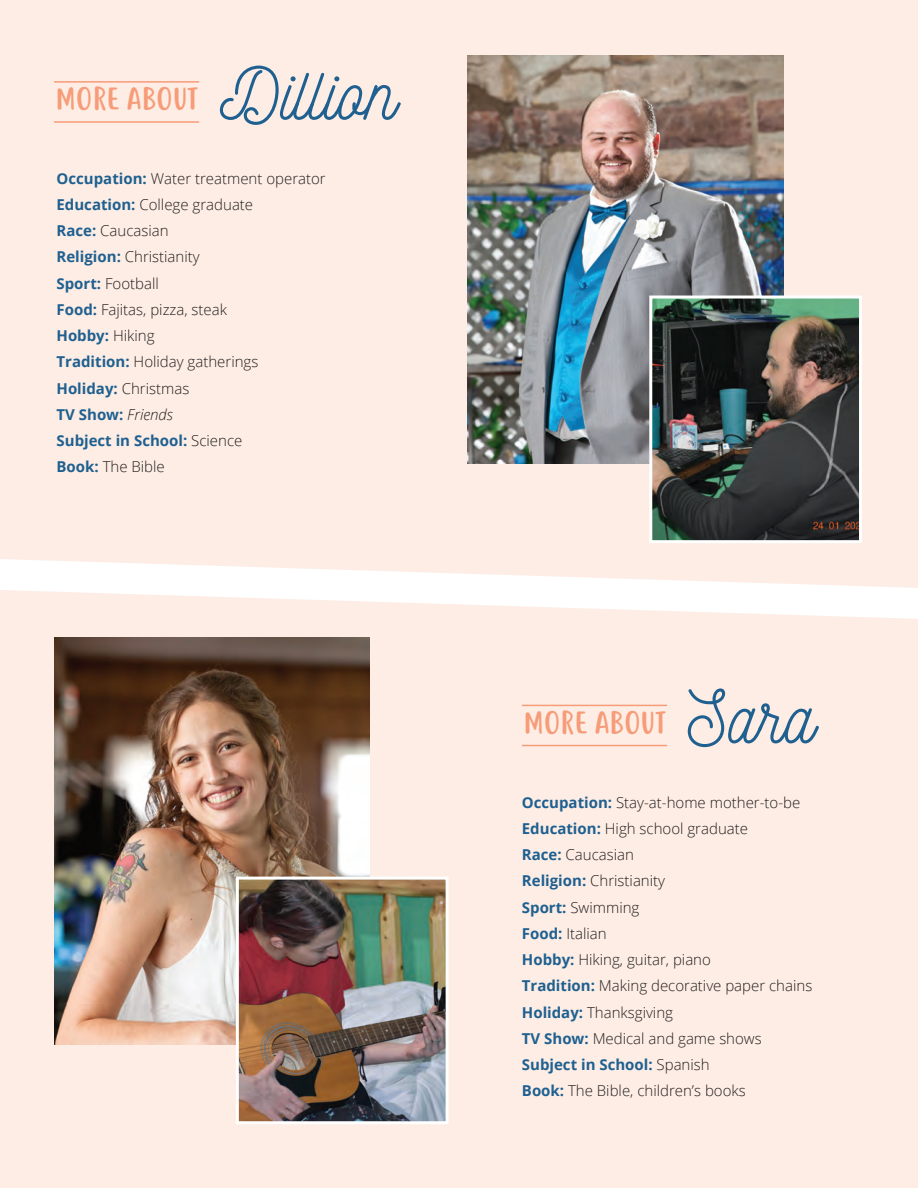
<style>
.page{position:relative;width:918px;height:1188px;background:#fff}
.page>*{position:absolute;margin:0;border:0;box-sizing:border-box;transform-origin:0 0}
.t1{font:73.5px "Nickainley";color:#1f6090}
.t2{font:30px "Justtellmewhat";color:#f79c78}
.t3{font:300 15px/26.2px "Open Sans";color:#231f20}
.s1{font-weight:700;color:#1f6090}
.s2{font-style:italic}
</style>
<div class="page">
<div style="left:0;top:0;width:918px;height:588px;background:#fdede4"></div>
<div style="left:0;top:590px;width:918px;height:598px;background:#fdede4"></div>
<img style="left:54px;top:637px;width:316px;height:407px">
<img style="left:468px;top:56px;width:315px;height:407px">
<img style="left:240px;top:881px;width:205px;height:239px">
<div style="left:236px;top:877px;width:213px;height:247px;border:3px solid #fff"></div>
<img style="left:653px;top:300px;width:205px;height:239px">
<div style="left:649px;top:296px;width:213px;height:247px;border:3px solid #fff"></div>
<hr style="left:54px;top:81px;width:145px;height:2px;background:#f79c78">
<hr style="left:522px;top:705px;width:145px;height:1px;background:#f79c78">
<hr style="left:54px;top:121px;width:145px;height:2px;background:#f79c78">
<hr style="left:522px;top:745px;width:145px;height:1px;background:#f79c78">
<h2 class="t2" style="left:56px;top:82px;width:143px">MORE ABOUT</h2>
<h1 class="t1" style="left:220px;top:46px;width:178px">Dillion</h1>
<p class="t3" style="left:57px;top:165px;width:271px"><span class="s1">Occupation:</span> Water treatment operator<br><span class="s1">Education:</span> College graduate<br><span class="s1">Race:</span> Caucasian<br><span class="s1">Religion:</span> Christianity<br><span class="s1">Sport:</span> Football<br><span class="s1">Food:</span> Fajitas, pizza, steak<br><span class="s1">Hobby:</span> Hiking<br><span class="s1">Tradition:</span> Holiday gatherings<br><span class="s1">Holiday:</span> Christmas<br><span class="s1">TV Show:</span> <span class="s2">Friends<br></span><span class="s1">Subject in School:</span> Science<br><span class="s1">Book:</span> The Bible</p>
<h2 class="t2" style="left:523px;top:705px;width:143px">MORE ABOUT</h2>
<h1 class="t1" style="left:688px;top:670px;width:128px">Sara</h1>
<p class="t3" style="left:522px;top:789px;width:292px"><span class="s1">Occupation:</span> Stay-at-home mother-to-be<br><span class="s1">Education:</span> High school graduate<br><span class="s1">Race:</span> Caucasian<br><span class="s1">Religion:</span> Christianity<br><span class="s1">Sport:</span> Swimming<br><span class="s1">Food:</span> Italian<br><span class="s1">Hobby:</span> Hiking, guitar, piano<br><span class="s1">Tradition:</span> Making decorative paper chains<br><span class="s1">Holiday:</span> Thanksgiving<br><span class="s1">TV Show:</span> Medical and game shows<br><span class="s1">Subject in School:</span> Spanish<br><span class="s1">Book:</span> The Bible, children’s books</p>
</div>
